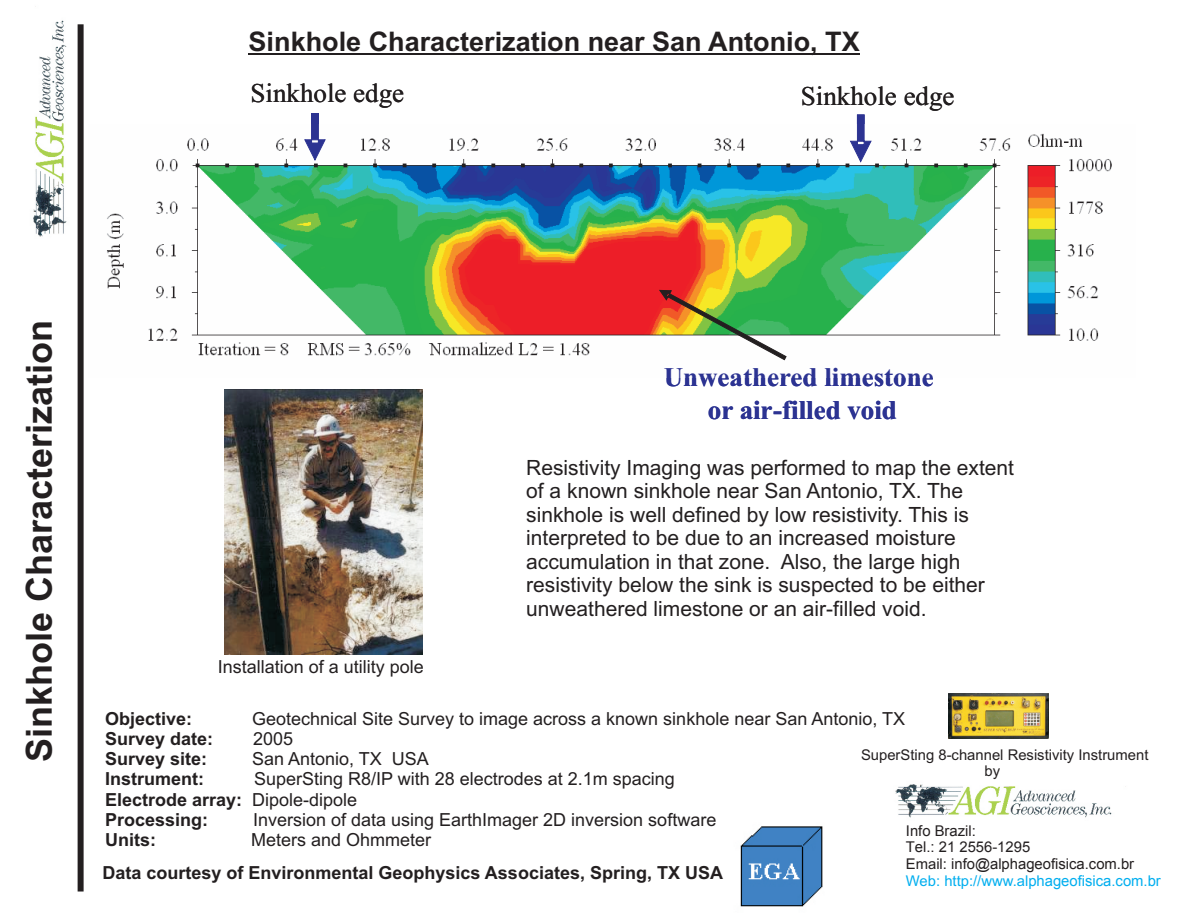
<style>
.page{position:relative;width:1188px;height:918px;background:#fff}
.page>*{position:absolute;margin:0;border:0;box-sizing:border-box;transform-origin:0 0}
.t1{font:700 36px "Arial";color:#231f20}
.t2{font:700 27px "Arial";color:#231f20}
.t3{font:700 27px/32.5px "Times New Roman";color:#2c3392;text-align:center}
.t4{font:27px "Times New Roman";color:#231f20}
.t5{font:21px/23.4px "Arial";color:#231f20}
.t6{font:18px/20.1px "Arial";color:#231f20}
.t7{font:700 18px "Arial";color:#231f20}
.t8{font:14.85px/16.5px "Arial";color:#231f20}
.t9{font:14.85px/16.5px "Arial";color:#231f20}
.s1{font-weight:700}
.s2{font-style:inherit}
.s3{color:#00aeef}
</style>
<div class="page">
<hr style="left:249px;top:54px;width:611px;height:1px;background:#231f20">
<img style="left:895px;top:784px;width:231px;height:34px">
<img style="left:948px;top:693px;width:101px;height:45px">
<img style="left:33px;top:6px;width:34px;height:231px">
<div style="left:78px;top:24px;width:6px;height:868px;background:#231f20"></div>
<img style="left:107px;top:133px;width:1005px;height:228px">
<svg style="left:305px;top:113px;width:20px;height:47px"></svg>
<svg style="left:850px;top:115px;width:21px;height:47px"></svg>
<svg style="left:660px;top:290px;width:126px;height:70px"></svg>
<img style="left:225px;top:390px;width:197px;height:265px">
<img style="left:740px;top:826px;width:83px;height:81px">
<p class="t2" style="left:249px;top:31px;width:613px">Sinkhole Characterization near San Antonio, TX</p>
<p class="t4" style="left:251px;top:83px;width:155px">Sinkhole edge</p>
<p class="t4" style="left:801px;top:86px;width:155px">Sinkhole edge</p>
<h1 class="t1" style="left:26px;top:762px;width:443px;rotate:-90deg">Sinkhole Characterization</h1>
<p class="t3" style="left:664px;top:364px;width:272px">Unweathered limestone or air-filled void</p>
<p class="t6" style="left:218px;top:659px;width:208px">Installation of a utility pole</p>
<p class="t5" style="left:526px;top:458px;width:489px">Resistivity Imaging was performed to map the extent of a known sinkhole near San Antonio, TX. The sinkhole is well defined by low resistivity. This is interpreted to be due to an increased moisture accumulation in that zone. Also, the large high resistivity below the sink is suspected to be either unweathered limestone or an air-filled void.</p>
<p class="t7" style="left:105px;top:712px;width:89px">Objective:</p>
<p class="t6" style="left:252px;top:710px;width:655px">Geotechnical Site Survey to image across a known sinkhole near San Antonio, TX</p>
<p class="t7" style="left:105px;top:732px;width:110px">Survey date:</p>
<p class="t6" style="left:253px;top:731px;width:42px">2005</p>
<p class="t7" style="left:105px;top:752px;width:104px">Survey site:</p>
<p class="t6" style="left:252px;top:751px;width:178px">San Antonio, TX USA</p>
<p class="t7" style="left:105px;top:772px;width:100px">Instrument:</p>
<p class="t9" style="left:985px;top:748px;width:165px;text-indent:-124px">SuperSting 8-channel Resistivity Instrument by</p>
<p class="t6" style="left:105px;top:771px;width:571px;text-indent:149px">SuperSting R8/IP with 28 electrodes at 2.1m spacing<br><span class="s1">Electrode array:</span> Dipole-dipole<br><span class="s1">Processing:</span></p>
<p class="t6" style="left:253px;top:811px;width:465px">Inversion of data using EarthImager 2D inversion software</p>
<p class="t7" style="left:105px;top:833px;width:52px">Units:</p>
<p class="t6" style="left:251px;top:831px;width:182px">Meters and Ohmmeter</p>
<p class="t8" style="left:906px;top:823px;width:257px">Info Brazil:<br>Tel.: 21 2556-1295<br><span class="s2">Email:</span> info@alphageofisica.com.br<br><span class="s3">Web: http://www.a</span><span class="s3">lphageofisica.com.br</span></p>
<p class="t7" style="left:103px;top:865px;width:622px">Data courtesy of Environmental Geophysics Associates, Spring, TX USA</p>
</div>
